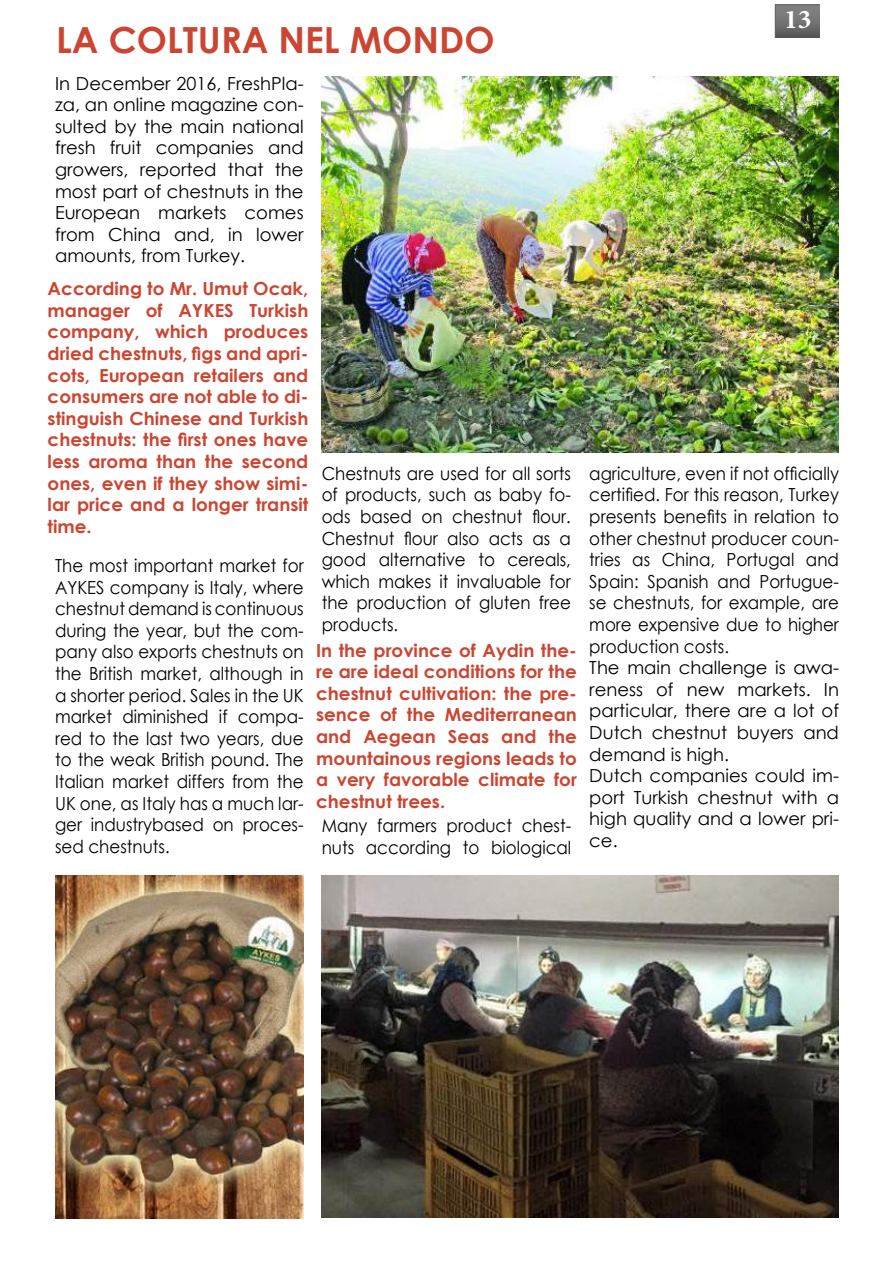
<style>
.page{position:relative;width:893px;height:1263px;background:#fff}
.page>*{position:absolute;margin:0;border:0;box-sizing:border-box;transform-origin:0 0}
.t1{font:700 36px "Century Gothic";color:#cb4632}
.t2{font:700 27px "Minion Pro";color:#fff}
.t3{font:18px/21.6px "Century Gothic";color:#000;text-align:justify;scale:.93 1}
.t4{font:700 18px/21.6px "Century Gothic";color:#cb4632;text-align:justify}
.t5{font:18px/21.6px "Century Gothic";color:#000;text-align:justify}
</style>
<div class="page">
<svg style="left:775px;top:4px;width:45px;height:33px"></svg>
<img style="left:55px;top:875px;width:249px;height:343px">
<img style="left:322px;top:875px;width:517px;height:343px">
<img style="left:322px;top:76px;width:516px;height:377px">
<h1 class="t1" style="left:56px;top:12px;width:324px">LA CO LTURA NE L MONDO</h1>
<p class="t5" style="left:55px;top:72px;width:250px">In December 2016, FreshPla&shy;za, an online magazine con&shy;sulted by the main national fresh fruit companies and growers, reported that the most part of chestnuts in the European markets comes from China and, in lower amounts, from Turkey.</p>
<h2 class="t2" style="left:784px;top:1px;width:29px">13</h2>
<p class="t4" style="left:48px;top:277px;width:262px">According to Mr. Umut Ocak, manager of AYKES Turkish company, which produces dried chestnuts, figs and apri&shy;cots, European retailers and consumers are not able to di&shy;stinguish Chinese and Turkish chestnuts: the first ones have less aroma than the second ones, even if they show simi&shy;lar price and a longer transit time.</p>
<p class="t3" style="left:55px;top:554px;width:269px">The most important market for AYKES company is Italy, where chestnut demand is continuous during the year, but the com&shy;pany also exports chestnuts on the British market, although in a shorter period. Sales in the UK market diminished if compa&shy;red to the last two years, due to the weak British pound. The Italian market differs from the UK one, as Italy has a much lar&shy;ger industrybased on proces&shy;sed chestnuts.</p>
<p class="t3" style="left:322px;top:462px;width:270px">Chestnuts are used for all sorts of products, such as baby fo&shy;ods based on chestnut flour.<br>Chestnut flour also acts as a good alternative to cereals, which makes it invaluable for the production of gluten free products.</p>
<p class="t3" style="left:589px;top:462px;width:270px;text-align:left">agriculture, even if not officially certified. For this reason, Turkey presents benefits in relation to other chestnut producer coun&shy;tries as China, Portugal and<br>Spain: Spanish and Portugue&shy;se chestnuts, for example, are more expensive due to higher production costs.<br>The main challenge is awa&shy;reness of new markets. In particular, there are a lot of<br>Dutch chestnut buyers and demand is high.<br>Dutch companies could im&shy;port Turkish chestnut with a high quality and a lower pri&shy;ce.</p>
<p class="t4" style="left:316px;top:638px;width:262px">In the province of Aydin the&shy;re are ideal conditions for the chestnut cultivation: the pre&shy;sence of the Mediterranean and Aegean Seas and the mountainous regions leads to a very favorable climate for chestnut trees.</p>
<p class="t3" style="left:322px;top:815px;width:270px">Many farmers product chest&shy;nuts according to biological</p>
</div>
